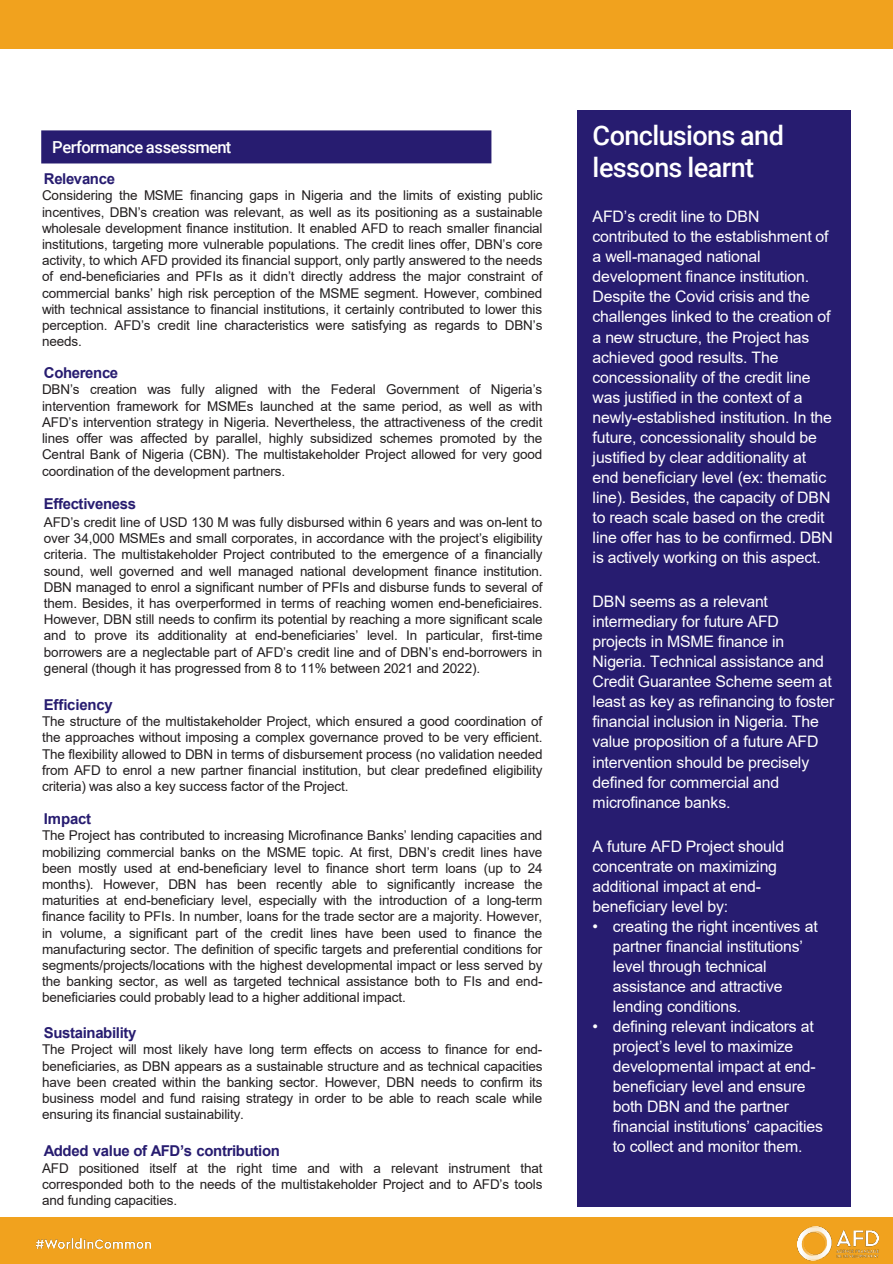
<style>
.page{position:relative;width:893px;height:1264px;background:#fff}
.page>*{position:absolute;margin:0;border:0;box-sizing:border-box;transform-origin:0 0}
.t1{font:500 27px/31.5px "Roboto";letter-spacing:-.025em;color:#fff}
.t2{font:500 16.5px "Roboto";letter-spacing:-.035em;color:#fff}
.t3{font:15.9px/20.1px "Arial";letter-spacing:-.01em;color:#fff}
.t4{font:700 15px "Arial";letter-spacing:-.02em;color:#271c70}
.t5{font:13.5px/16.2px "Arial";letter-spacing:-.01em;color:#231f20;text-align:justify}
</style>
<div class="page">
<div style="left:0;top:0;width:892px;height:48px;background:#f1a21e"></div>
<div style="left:0;top:1216px;width:892px;height:47px;background:#f1a21e"></div>
<img style="left:797px;top:1226px;width:81px;height:33px">
<div style="left:41px;top:130px;width:450px;height:33px;background:#271c70"></div>
<img style="left:37px;top:1238px;width:113px;height:10px">
<div style="left:577px;top:111px;width:273px;height:1095px;background:#271c70"></div>
<p class="t2" style="left:52px;top:135px;width:181px">Performance assessment</p>
<p class="t4" style="left:44px;top:168px;width:73px">Relevance</p>
<p class="t5" style="left:42px;top:187px;width:502px">Considering the MSME financing gaps in Nigeria and the limits of existing public incentives, DBN’s creation was relevant, as well as its positioning as a sustainable wholesale development finance institution. It enabled AFD to reach smaller financial institutions, targeting more vulnerable populations. The credit lines offer, DBN’s core activity, to which AFD provided its financial support, only partly answered to the needs of end-beneficiaries and PFIs as it didn’t directly address the major constraint of commercial banks’ high risk perception of the MSME segment. However, combined with technical assistance to financial institutions, it certainly contributed to lower this perception. AFD’s credit line characteristics were satisfying as regards to DBN’s needs.</p>
<p class="t4" style="left:44px;top:362px;width:76px">Coherence</p>
<p class="t5" style="left:42px;top:381px;width:502px">DBN’s creation was fully aligned with the Federal Government of Nigeria’s intervention framework for MSMEs launched at the same period, as well as with AFD’s intervention strategy in Nigeria. Nevertheless, the attractiveness of the credit lines offer was affected by parallel, highly subsidized schemes promoted by the Central Bank of Nigeria (CBN). The multistakeholder Project allowed for very good coordination of the development partners.</p>
<p class="t4" style="left:44px;top:493px;width:94px">Effectiveness</p>
<p class="t5" style="left:44px;top:514px;width:500px">AFD’s credit line of USD 130 M was fully disbursed within 6 years and was on-lent to over 34,000 MSMEs and small corporates, in accordance with the project’s eligibility criteria. The multistakeholder Project contributed to the emergence of a financially sound, well governed and well managed national development finance institution.<br>DBN managed to enrol a significant number of PFIs and disburse funds to several of them. Besides, it has overperformed in terms of reaching women end-beneficiaires.<br>However, DBN still needs to confirm its potential by reaching a more significant scale and to prove its additionality at end-beneficiaries’ level. In particular, first-time borrowers are a neglectable part of AFD’s credit line and of DBN’s end-borrowers in general (though it has progressed from 8 to 11% between 2021 and 2022).</p>
<p class="t4" style="left:44px;top:693px;width:70px">Efficiency</p>
<p class="t5" style="left:42px;top:713px;width:502px">The structure of the multistakeholder Project, which ensured a good coordination of the approaches without imposing a complex governance proved to be very efficient.<br>The flexibility allowed to DBN in terms of disbursement process (no validation needed from AFD to enrol a new partner financial institution, but clear predefined eligibility criteria) was also a key success factor of the Project.</p>
<p class="t4" style="left:44px;top:807px;width:49px">Impact</p>
<p class="t5" style="left:42px;top:827px;width:502px">The Project has contributed to increasing Microfinance Banks’ lending capacities and mobilizing commercial banks on the MSME topic. At first, DBN’s credit lines have been mostly used at end-beneficiary level to finance short term loans (up to 24 months). However, DBN has been recently able to significantly increase the maturities at end-beneficiary level, especially with the introduction of a long-term finance facility to PFIs. In number, loans for the trade sector are a majority. However, in volume, a significant part of the credit lines have been used to finance the manufacturing sector. The definition of specific targets and preferential conditions for segments/projects/locations with the highest developmental impact or less served by the banking sector, as well as targeted technical assistance both to FIs and end&shy;beneficiaries could probably lead to a higher additional impact.</p>
<p class="t4" style="left:44px;top:1021px;width:94px">Sustainability</p>
<p class="t5" style="left:42px;top:1041px;width:502px">The Project will most likely have long term effects on access to finance for end&shy;beneficiaries, as DBN appears as a sustainable structure and as technical capacities have been created within the banking sector. However, DBN needs to confirm its business model and fund raising strategy in order to be able to reach scale while ensuring its financial sustainability.</p>
<p class="t4" style="left:44px;top:1140px;width:237px">Added value of AFD’s contribution</p>
<p class="t5" style="left:42px;top:1159px;width:502px">AFD positioned itself at the right time and with a relevant instrument that corresponded both to the needs of the multistakeholder Project and to AFD’s tools and funding capacities.</p>
<p class="t1" style="left:592px;top:119px;width:193px">Conclusions and lessons learnt</p>
<p class="t3" style="left:592px;top:206px;width:242px">AFD’s credit line to DBN contributed to the establishment of a well-managed national development finance institution.<br>Despite the Covid crisis and the challenges linked to the creation of a new structure, the Project has achieved good results. The concessionality of the credit line was justified in the context of a newly-established institution. In the future, concessionality should be justified by clear additionality at end beneficiary level (ex: thematic line). Besides, the capacity of DBN to reach scale based on the credit line offer has to be confirmed. DBN is actively working on this aspect.</p>
<p class="t3" style="left:592px;top:591px;width:243px">DBN seems as a relevant intermediary for future AFD projects in MSME finance in<br>Nigeria. Technical assistance and<br>Credit Guarantee Scheme seem at least as key as refinancing to foster financial inclusion in Nigeria. The value proposition of a future AFD intervention should be precisely defined for commercial and microfinance banks.</p>
<p class="t3" style="left:592px;top:835px;width:193px">A future AFD Project should concentrate on maximizing additional impact at end&shy;beneficiary level by:</p>
<p class="t3" style="left:612px;top:915px;width:207px;text-indent:-20px">• creating the right incentives at partner financial institutions’ level through technical assistance and attractive lending conditions.</p>
<p class="t3" style="left:612px;top:1016px;width:212px;text-indent:-20px">• defining relevant indicators at project’s level to maximize developmental impact at end&shy;beneficiary level and ensure both DBN and the partner financial institutions’ capacities to collect and monitor them.</p>
</div>
